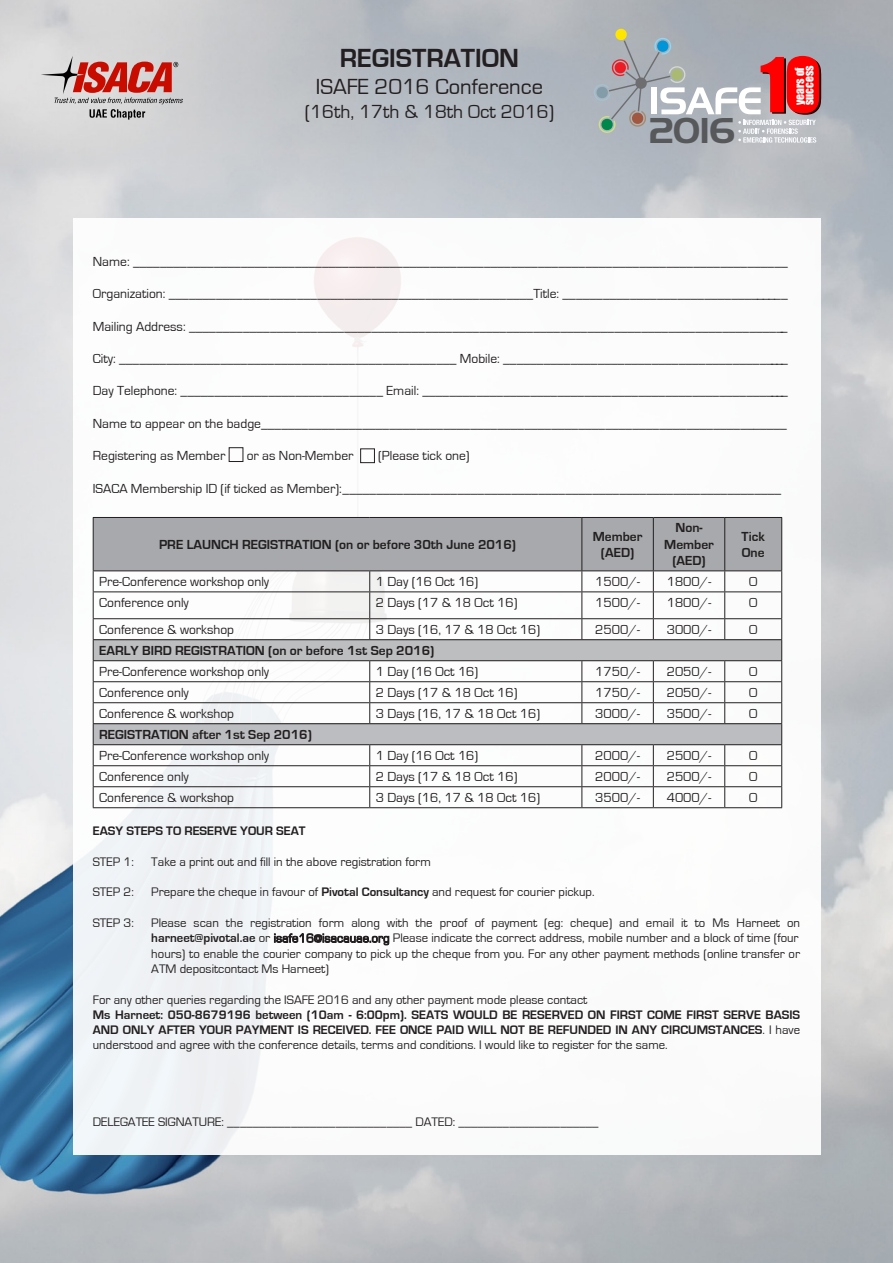
<style>
.page{position:relative;width:893px;height:1263px;background:#fff}
.page>*{position:absolute;margin:0;border:0;box-sizing:border-box;transform-origin:0 0}
.t1{font:34.8px "Handel Gothic";color:#57585a}
.t2{font:700 27px "Eurostile";color:#231f20}
.t3{font:22.5px "Eurostile";color:#231f20}
.t4{font:19.5px "Eurostile";color:#231f20}
.t5{font:13.5px "Eurostile";color:#231f20}
.t6{font:700 13.5px/16.2px "Eurostile";color:#231f20;text-align:center}
.t7{font:12.75px/15.3px "Eurostile";color:#231f20;text-align:justify}
.t8{font:700 12.75px/15.3px "Eurostile";color:#231f20;text-align:justify}
.t9{font:11.55px/9.4px "Impact";color:#fff}
.s1{font-weight:700}
.s2{font-weight:400}
</style>
<div class="page">
<img style="left:0;top:0;width:893px;height:1263px">
<div style="left:72px;top:219px;width:748px;height:936px;background:#fff"></div>
<div style="left:229px;top:447px;width:14px;height:15px;border:1px solid #231f20"></div>
<div style="left:360px;top:448px;width:15px;height:15px;border:1px solid #231f20"></div>
<svg style="left:93px;top:517px;width:689px;height:290px"></svg>
<hr style="left:93px;top:807px;width:277px;height:1px;background:#231f20">
<hr style="left:370px;top:807px;width:212px;height:1px;background:#231f20">
<hr style="left:582px;top:807px;width:71px;height:1px;background:#231f20">
<hr style="left:653px;top:807px;width:72px;height:1px;background:#231f20">
<hr style="left:725px;top:807px;width:57px;height:1px;background:#231f20">
<svg style="left:41px;top:56px;width:142px;height:64px"></svg>
<svg style="left:594px;top:29px;width:227px;height:114px"></svg>
<p class="t2" style="left:340px;top:44px;width:181px">REGISTRATION</p>
<p class="t3" style="left:316px;top:75px;width:229px">ISAFE 2016 Conference</p>
<p class="t4" style="left:305px;top:101px;width:251px">(16th, 17th &amp; 18th Oct 2016)</p>
<h1 class="t1" style="left:649px;top:115px;width:87px">2016</h1>
<p class="t9" style="left:794px;top:105px;width:41px;rotate:-90deg">years of success</p>
<p class="t5" style="left:93px;top:254px;width:696px">Name: _________________________________________________________________________________________________</p>
<p class="t5" style="left:93px;top:287px;width:696px">Organization: ______________________________________________________Title: __________________________________</p>
<p class="t5" style="left:93px;top:319px;width:696px">Mailing Address: _________________________________________________________________________________________</p>
<p class="t5" style="left:93px;top:351px;width:696px">City: __________________________________________________ Mobile: ___________________________________________</p>
<p class="t5" style="left:93px;top:384px;width:697px">Day Telephone: ______________________________ Email: _______________________________________________________</p>
<p class="t5" style="left:93px;top:416px;width:695px">Name to appear on the badge______________________________________________________________________________</p>
<p class="t5" style="left:93px;top:449px;width:134px">Registering as Member</p>
<p class="t5" style="left:247px;top:449px;width:108px">or as Non-Member</p>
<p class="t5" style="left:378px;top:449px;width:93px">(Please tick one)</p>
<p class="t5" style="left:93px;top:481px;width:690px">ISACA Membership ID (if ticked as Member):_________________________________________________________________</p>
<p class="t6" style="left:159px;top:536px;width:358px">PRE LAUNCH REGISTRATION (on or before 30th June 2016)</p>
<p class="t6" style="left:593px;top:528px;width:51px">Member (AED)</p>
<p class="t6" style="left:664px;top:520px;width:51px">Non-<br>Member</p>
<p class="t6" style="left:672px;top:553px;width:35px">(AED)</p>
<p class="t6" style="left:742px;top:528px;width:25px;text-align:left">Tick<br>One</p>
<p class="t5" style="left:99px;top:574px;width:172px">Pre-Conference workshop only</p>
<p class="t5" style="left:376px;top:574px;width:104px">1 Day (16 Oct 16)</p>
<p class="t5" style="left:595px;top:574px;width:46px">1500/-</p>
<p class="t5" style="left:667px;top:574px;width:46px">1800/-</p>
<p class="t5" style="left:749px;top:574px;width:10px">O</p>
<p class="t5" style="left:99px;top:595px;width:91px">Conference only</p>
<p class="t5" style="left:376px;top:595px;width:143px">2 Days (17 &amp; 18 Oct 16)</p>
<p class="t5" style="left:595px;top:595px;width:46px">1500/-</p>
<p class="t5" style="left:667px;top:595px;width:46px">1800/-</p>
<p class="t5" style="left:749px;top:595px;width:10px">O</p>
<p class="t5" style="left:99px;top:622px;width:136px">Conference &amp; workshop</p>
<p class="t5" style="left:376px;top:622px;width:166px">3 Days (16, 17 &amp; 18 Oct 16)</p>
<p class="t5" style="left:595px;top:622px;width:46px">2500/-</p>
<p class="t5" style="left:667px;top:622px;width:46px">3000/-</p>
<p class="t5" style="left:749px;top:622px;width:10px">O</p>
<p class="t6" style="left:99px;top:642px;width:337px">EARLY BIRD REGISTRATION (on or before 1st Sep 2016)</p>
<p class="t5" style="left:99px;top:664px;width:172px">Pre-Conference workshop only</p>
<p class="t5" style="left:376px;top:664px;width:104px">1 Day (16 Oct 16)</p>
<p class="t5" style="left:595px;top:664px;width:46px">1750/-</p>
<p class="t5" style="left:667px;top:664px;width:46px">2050/-</p>
<p class="t5" style="left:749px;top:664px;width:10px">O</p>
<p class="t5" style="left:99px;top:685px;width:91px">Conference only</p>
<p class="t5" style="left:376px;top:685px;width:143px">2 Days (17 &amp; 18 Oct 16)</p>
<p class="t5" style="left:595px;top:685px;width:46px">1750/-</p>
<p class="t5" style="left:667px;top:685px;width:46px">2050/-</p>
<p class="t5" style="left:749px;top:685px;width:10px">O</p>
<p class="t5" style="left:99px;top:706px;width:136px">Conference &amp; workshop</p>
<p class="t5" style="left:376px;top:706px;width:166px">3 Days (16, 17 &amp; 18 Oct 16)</p>
<p class="t5" style="left:595px;top:706px;width:46px">3000/-</p>
<p class="t5" style="left:667px;top:706px;width:46px">3500/-</p>
<p class="t5" style="left:749px;top:706px;width:10px">O</p>
<p class="t6" style="left:99px;top:726px;width:214px">REGISTRATION after 1st Sep 2016)</p>
<p class="t5" style="left:99px;top:748px;width:172px">Pre-Conference workshop only</p>
<p class="t5" style="left:376px;top:748px;width:104px">1 Day (16 Oct 16)</p>
<p class="t5" style="left:595px;top:748px;width:46px">2000/-</p>
<p class="t5" style="left:667px;top:748px;width:46px">2500/-</p>
<p class="t5" style="left:749px;top:748px;width:10px">O</p>
<p class="t5" style="left:99px;top:769px;width:91px">Conference only</p>
<p class="t5" style="left:376px;top:769px;width:143px">2 Days (17 &amp; 18 Oct 16)</p>
<p class="t5" style="left:595px;top:769px;width:46px">2000/-</p>
<p class="t5" style="left:667px;top:769px;width:46px">2500/-</p>
<p class="t5" style="left:749px;top:769px;width:10px">O</p>
<p class="t5" style="left:99px;top:790px;width:136px">Conference &amp; workshop</p>
<p class="t5" style="left:376px;top:790px;width:166px">3 Days (16, 17 &amp; 18 Oct 16)</p>
<p class="t5" style="left:595px;top:790px;width:46px">3500/-</p>
<p class="t5" style="left:667px;top:790px;width:46px">4000/-</p>
<p class="t5" style="left:749px;top:790px;width:10px">O</p>
<p class="t8" style="left:93px;top:823px;width:214px">EASY STEPS TO RESERVE YOUR SEAT</p>
<p class="t7" style="left:93px;top:854px;width:43px">STEP 1:</p>
<p class="t7" style="left:151px;top:854px;width:281px">Take a print out and fill in the above registration form</p>
<p class="t7" style="left:93px;top:885px;width:43px">STEP 2:</p>
<p class="t7" style="left:151px;top:885px;width:445px">Prepare the cheque in favour of <span class="s1">Pivotal Consultancy</span> and request for courier pickup.</p>
<p class="t7" style="left:93px;top:915px;width:43px">STEP 3:</p>
<p class="t7" style="left:151px;top:915px;width:650px">Please scan the registration form along with the proof of payment (eg: cheque) and email it to Ms Harneet on <span class="s1">harneet@pivotal.ae</span> or isafe16@isacauae.org Please indicate the correct address, mobile number and a block of time (four hours) to enable the courier company to pick up the cheque from you. For any other payment methods (online transfer or ATM depositcontact Ms Harneet)</p>
<p class="t7" style="left:93px;top:992px;width:496px">For any other queries regarding the ISAFE 2016 and any other payment mode please contact</p>
<p class="t8" style="left:93px;top:1007px;width:709px">Ms Harneet: 050-8679196 between (10am - 6:00pm). SEATS WOULD BE RESERVED ON FIRST COME FIRST SERVE BASIS AND ONLY AFTER YOUR PAYMENT IS RECEIVED. FEE ONCE PAID WILL NOT BE REFUNDED IN ANY CIRCUMSTANCES<span class="s2">. I have understood and agree with the conference details, terms and conditions. I would like to register for the same.</span></p>
<p class="t7" style="left:93px;top:1114px;width:507px">DELEGATEE SIGNATURE: _____________________________ DATED: ______________________</p>
</div>
